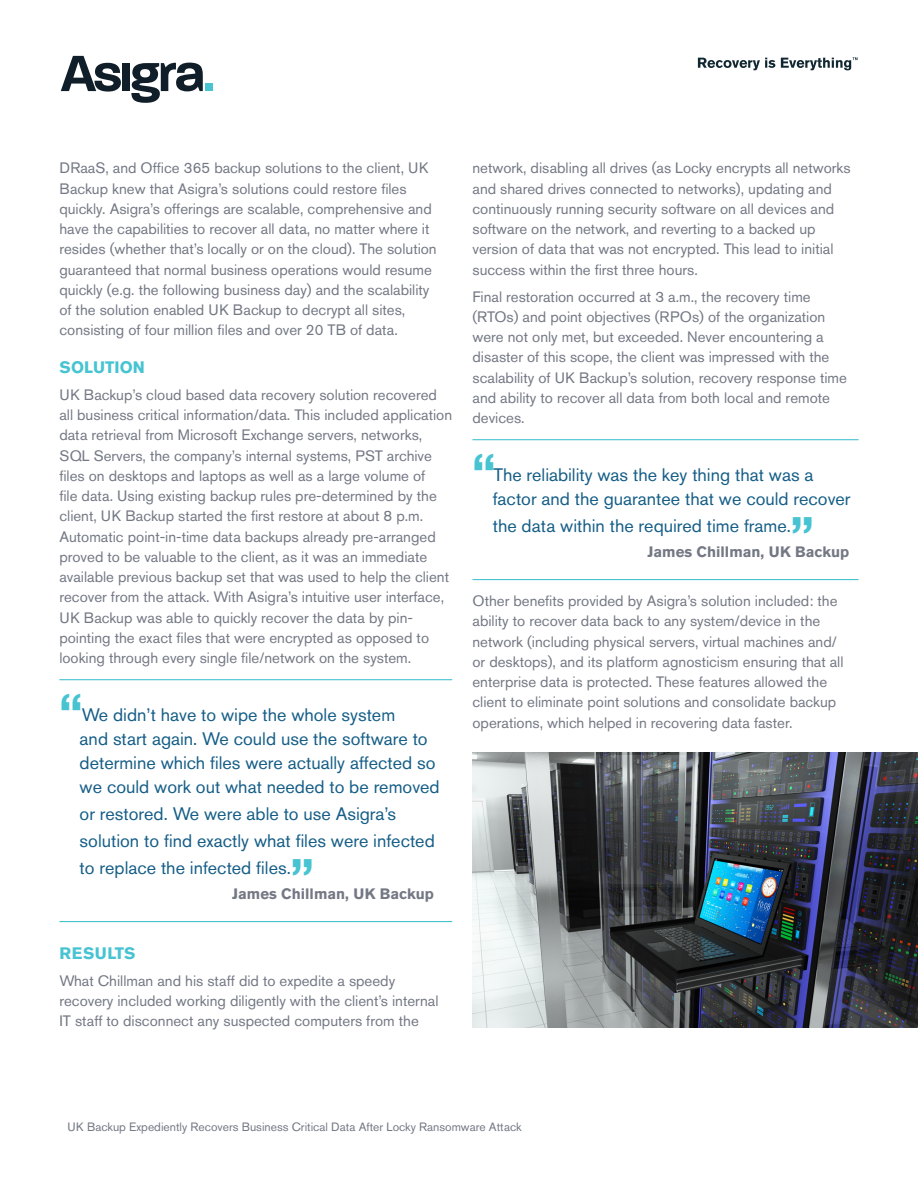
<style>
.page{position:relative;width:918px;height:1188px;background:#fff}
.page>*{position:absolute;margin:0;border:0;box-sizing:border-box;transform-origin:0 0}
.Pull-Quote{font:700 48px "Akzidenz Grotesk Std";color:#47c3d2}
.Pull-Quote-2{font:18px/24px "Akzidenz Grotesk Std";color:#165e87}
.Heading{font:700 16.5px "Akzidenz Grotesk Std";color:#47c3d2}
.Heading-2{font:700 16.5px "Akzidenz Grotesk Std";letter-spacing:.03em;color:#47c3d2}
.Paragraph{font:15px/20.2px "Akzidenz Grotesk Std";color:#737884}
.Pull-Quote_Testimoni{font:700 15px "Akzidenz Grotesk Std";color:#737884}
.t1{font:12px "Akzidenz Grotesk Std";color:#737884}
</style>
<div class="page">
<svg style="left:698px;top:58px;width:77px;height:12px"></svg>
<svg style="left:781px;top:57px;width:77px;height:13px"></svg>
<div style="left:123px;top:63px;width:7px;height:28px;background:#0f1e28"></div>
<div style="left:205px;top:83px;width:7px;height:8px;background:#47c3d2"></div>
<svg style="left:61px;top:56px;width:60px;height:36px"></svg>
<svg style="left:131px;top:63px;width:72px;height:40px"></svg>
<hr style="left:59px;top:679px;width:393px;height:1px;background:#47c3d2">
<hr style="left:59px;top:921px;width:393px;height:1px;background:#47c3d2">
<hr style="left:472px;top:439px;width:387px;height:1px;background:#47c3d2">
<hr style="left:472px;top:579px;width:387px;height:1px;background:#47c3d2">
<img style="left:472px;top:753px;width:446px;height:275px">
<p class="Paragraph" style="left:59px;top:158px;width:379px">DRaaS, and Office 365 backup solutions to the client, UK Backup knew that Asigra’s solutions could restore files quickly. Asigra’s offerings are scalable, comprehensive and have the capabilities to recover all data, no matter where it resides (whether that’s locally or on the cloud). The solution guaranteed that normal business operations would resume quickly (e.g. the following business day) and the scalability of the solution enabled UK Backup to decrypt all sites, consisting of four million files and over 20 TB of data.</p>
<p class="Heading" style="left:59px;top:357px;width:87px">SOLUTION</p>
<p class="Paragraph" style="left:59px;top:384px;width:394px">UK Backup’s cloud based data recovery solution recovered all business critical information/data. This included application data retrieval from Microsoft Exchange servers, networks, SQL Servers, the company’s internal systems, PST archive files on desktops and laptops as well as a large volume of<br>file data. Using existing backup rules pre-determined by the client, UK Backup started the first restore at about 8 p.m.<br>Automatic point-in-time data backups already pre-arranged proved to be valuable to the client, as it was an immediate available previous backup set that was used to help the client recover from the attack. With Asigra’s intuitive user interface, UK Backup was able to quickly recover the data by pin&shy;pointing the exact files that were encrypted as opposed to looking through every single file/network on the system.</p>
<p class="Pull-Quote" style="left:59px;top:684px;width:24px">“</p>
<p class="Pull-Quote-2" style="left:80px;top:702px;width:362px">We didn’t have to wipe the whole system<br>and start again. We could use the software to determine which files were actually affected so we could work out what needed to be removed</p>
<p class="Pull-Quote-2" style="left:80px;top:800px;width:357px;line-height:27px">or restored. We were able to use Asigra’s solution to find exactly what files were infected to replace the infected files.</p>
<p class="Pull-Quote" style="left:291px;top:849px;width:24px">”</p>
<p class="Pull-Quote_Testimoni" style="left:232px;top:885px;width:203px">James Chillman, UK Backup</p>
<p class="Heading-2" style="left:59px;top:943px;width:78px">RESULTS</p>
<p class="Paragraph" style="left:59px;top:970px;width:381px">What Chillman and his staff did to expedite a speedy recovery included working diligently with the client’s internal<br>IT staff to disconnect any suspected computers from the</p>
<p class="Paragraph" style="left:472px;top:158px;width:380px">network, disabling all drives (as Locky encrypts all networks and shared drives connected to networks), updating and continuously running security software on all devices and software on the network, and reverting to a backed up version of data that was not encrypted. This lead to initial success within the first three hours.</p>
<p class="Paragraph" style="left:472px;top:286px;width:376px">Final restoration occurred at 3 a.m., the recovery time (RTOs) and point objectives (RPOs) of the organization were not only met, but exceeded. Never encountering a disaster of this scope, the client was impressed with the scalability of UK Backup’s solution, recovery response time and ability to recover all data from both local and remote devices.</p>
<p class="Pull-Quote" style="left:472px;top:444px;width:24px">“</p>
<p class="Pull-Quote-2" style="left:493px;top:462px;width:359px">The reliability was the key thing that was a factor and the guarantee that we could recover</p>
<p class="Pull-Quote-2" style="left:493px;top:513px;width:300px">the data within the required time frame.</p>
<p class="Pull-Quote" style="left:791px;top:507px;width:24px">”</p>
<p class="Pull-Quote_Testimoni" style="left:648px;top:544px;width:203px">James Chillman, UK Backup</p>
<p class="Paragraph" style="left:472px;top:591px;width:373px">Other benefits provided by Asigra’s solution included: the ability to recover data back to any system/device in the network (including physical servers, virtual machines and/ or desktops), and its platform agnosticism ensuring that all enterprise data is protected. These features allowed the client to eliminate point solutions and consolidate backup operations, which helped in recovering data faster.</p>
<p class="t1" style="left:68px;top:1120px;width:456px">UK Backup Expediently Recovers Business Critical Data After Locky Ransomware Attack</p>
</div>
